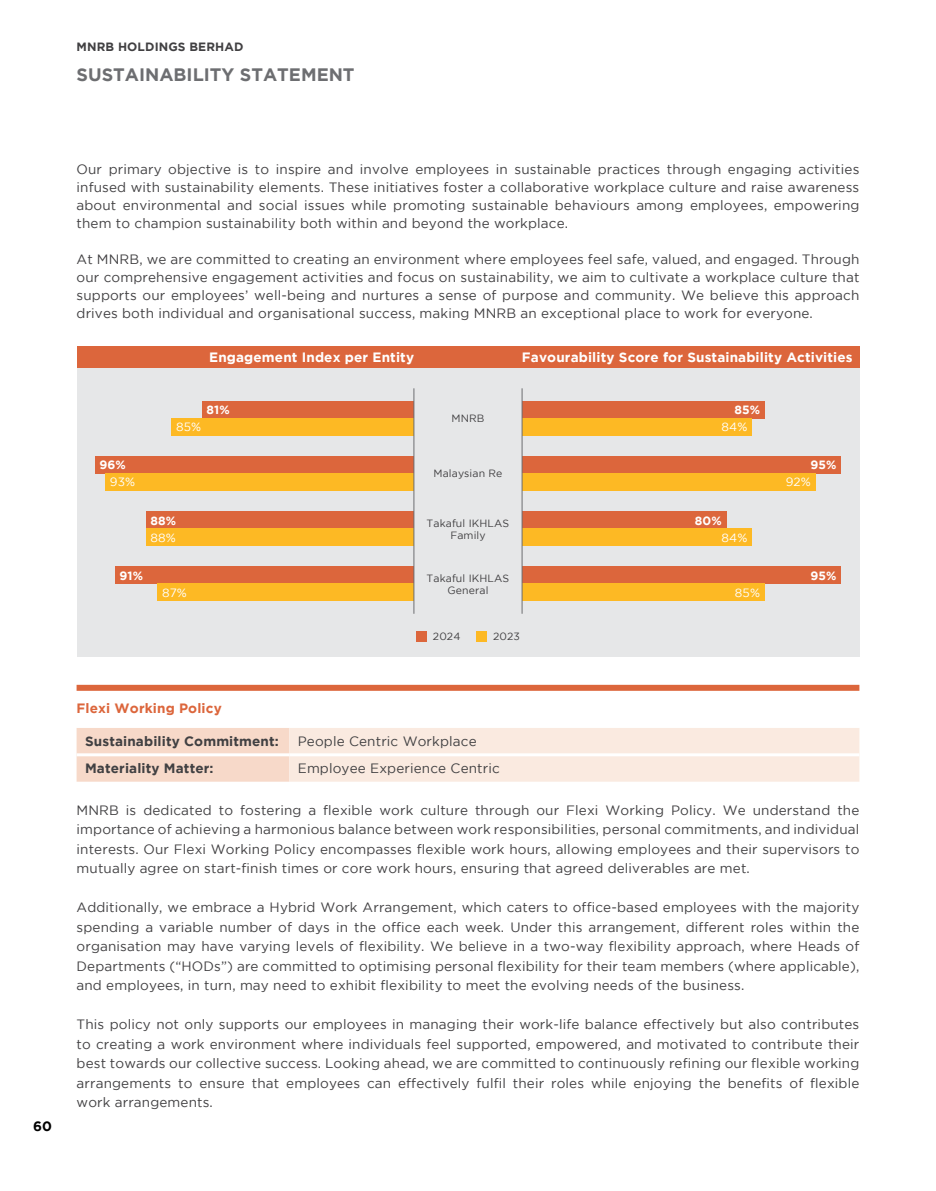
<style>
.page{position:relative;width:936px;height:1191px;background:#fff}
.page>*{position:absolute;margin:0;border:0;box-sizing:border-box;transform-origin:0 0}
.t1{font:700 18px "Gotham";color:#6d6e71}
.t2{font:13.5px/19.5px "Gotham";letter-spacing:.01em;color:#414042;text-align:justify}
.t3{font:700 13.5px "Gotham";letter-spacing:.01em;color:#fff}
.t4{font:700 13.5px "Gotham";letter-spacing:.01em;color:#414042}
.t5{font:700 13.5px "Gotham";letter-spacing:.01em;color:#dc663c}
.t6{font:700 13.5px "Gotham";color:#000}
.t7{font:700 12px "Gotham";letter-spacing:.01em;color:#fff}
.t8{font:12px "Gotham";letter-spacing:.01em;color:#fff}
.t9{font:700 12px "Gotham";letter-spacing:.01em;color:#414042}
.t10{font:10.5px/12px "Gotham";letter-spacing:.01em;color:#414042;text-align:center}
</style>
<div class="page">
<div style="left:77px;top:347px;width:782px;height:310px;background:#e6e7e8"></div>
<div style="left:77px;top:347px;width:782px;height:21px;background:#dc663c"></div>
<div style="left:416px;top:631px;width:10px;height:10px;background:#dc663c"></div>
<div style="left:476px;top:631px;width:11px;height:10px;background:#fdb924"></div>
<div style="left:202px;top:401px;width:212px;height:17px;background:#dc663c"></div>
<div style="left:172px;top:418px;width:242px;height:17px;background:#fdb924"></div>
<div style="left:95px;top:456px;width:319px;height:17px;background:#dc663c"></div>
<div style="left:106px;top:473px;width:308px;height:17px;background:#fdb924"></div>
<div style="left:146px;top:511px;width:268px;height:17px;background:#dc663c"></div>
<div style="left:146px;top:528px;width:268px;height:18px;background:#fdb924"></div>
<div style="left:115px;top:567px;width:299px;height:17px;background:#dc663c"></div>
<div style="left:158px;top:584px;width:256px;height:17px;background:#fdb924"></div>
<div style="left:522px;top:401px;width:242px;height:17px;background:#dc663c"></div>
<div style="left:522px;top:418px;width:229px;height:17px;background:#fdb924"></div>
<div style="left:522px;top:456px;width:318px;height:17px;background:#dc663c"></div>
<div style="left:522px;top:473px;width:293px;height:17px;background:#fdb924"></div>
<div style="left:522px;top:511px;width:204px;height:17px;background:#dc663c"></div>
<div style="left:522px;top:528px;width:229px;height:18px;background:#fdb924"></div>
<div style="left:522px;top:567px;width:318px;height:17px;background:#dc663c"></div>
<div style="left:522px;top:584px;width:242px;height:17px;background:#fdb924"></div>
<div style="left:77px;top:685px;width:782px;height:6px;background:#dc663c"></div>
<svg style="left:77px;top:728px;width:782px;height:53px;background:#f9e5d9"></svg>
<hr style="left:77px;top:753px;width:212px;height:3px;background:#fff">
<hr style="left:289px;top:753px;width:570px;height:3px;background:#fff">
<hr style="left:413px;top:388px;width:1px;height:226px;background:#6d6e71">
<hr style="left:522px;top:388px;width:1px;height:226px;background:#6d6e71">
<p class="t9" style="left:77px;top:40px;width:168px">MNRB HOLDINGS BERHAD</p>
<h1 class="t1" style="left:77px;top:64px;width:279px">SUSTAINABILITY STATEMENT</h1>
<p class="t6" style="left:33px;top:1118px;width:20px">60</p>
<p class="t2" style="left:77px;top:160px;width:784px;line-height:18px">Our primary objective is to inspire and involve employees in sustainable practices through engaging activities infused with sustainability elements. These initiatives foster a collaborative workplace culture and raise awareness about environmental and social issues while promoting sustainable behaviours among employees, empowering them to champion sustainability both within and beyond the workplace.</p>
<p class="t2" style="left:77px;top:250px;width:784px;line-height:18px">At MNRB, we are committed to creating an environment where employees feel safe, valued, and engaged. Through our comprehensive engagement activities and focus on sustainability, we aim to cultivate a workplace culture that supports our employees’ well-being and nurtures a sense of purpose and community. We believe this approach drives both individual and organisational success, making MNRB an exceptional place to work for everyone.</p>
<p class="t3" style="left:209px;top:350px;width:206px">Engagement Index per Entity</p>
<p class="t3" style="left:522px;top:350px;width:332px">Favourability Score for Sustainability Activities</p>
<p class="t7" style="left:206px;top:403px;width:25px">81%</p>
<p class="t8" style="left:176px;top:420px;width:27px">85%</p>
<p class="t10" style="left:451px;top:412px;width:34px">MNRB</p>
<p class="t7" style="left:734px;top:403px;width:27px">85%</p>
<p class="t8" style="left:721px;top:420px;width:27px">84%</p>
<p class="t7" style="left:99px;top:458px;width:28px">96%</p>
<p class="t8" style="left:110px;top:475px;width:27px">93%</p>
<p class="t7" style="left:150px;top:513px;width:27px">88%</p>
<p class="t8" style="left:150px;top:530px;width:27px">88%</p>
<p class="t7" style="left:119px;top:568px;width:25px">91%</p>
<p class="t8" style="left:162px;top:586px;width:26px">87%</p>
<p class="t10" style="left:433px;top:467px;width:70px">Malaysian Re</p>
<p class="t10" style="left:426px;top:516px;width:84px">Takaful IKHLAS<br>Family</p>
<p class="t10" style="left:426px;top:572px;width:84px">Takaful IKHLAS<br>General</p>
<p class="t7" style="left:695px;top:513px;width:28px">80%</p>
<p class="t8" style="left:721px;top:530px;width:27px">84%</p>
<p class="t8" style="left:735px;top:586px;width:27px">85%</p>
<p class="t7" style="left:810px;top:458px;width:28px">95%</p>
<p class="t8" style="left:785px;top:475px;width:27px">92%</p>
<p class="t7" style="left:810px;top:568px;width:28px">95%</p>
<p class="t10" style="left:433px;top:630px;width:29px">2024</p>
<p class="t10" style="left:493px;top:630px;width:28px">2023</p>
<p class="t5" style="left:77px;top:701px;width:147px">Flexi Working Policy</p>
<p class="t4" style="left:85px;top:733px;width:195px">Sustainability Commitment:</p>
<p class="t2" style="left:298px;top:731px;width:180px">People Centric Workplace</p>
<p class="t4" style="left:85px;top:760px;width:130px">Materiality Matter:</p>
<p class="t2" style="left:298px;top:758px;width:203px">Employee Experience Centric</p>
<p class="t2" style="left:77px;top:800px;width:784px">MNRB is dedicated to fostering a flexible work culture through our Flexi Working Policy. We understand the importance of achieving a harmonious balance between work responsibilities, personal commitments, and individual interests. Our Flexi Working Policy encompasses flexible work hours, allowing employees and their supervisors to mutually agree on start-finish times or core work hours, ensuring that agreed deliverables are met.</p>
<p class="t2" style="left:77px;top:897px;width:784px">Additionally, we embrace a Hybrid Work Arrangement, which caters to office-based employees with the majority spending a variable number of days in the office each week. Under this arrangement, different roles within the organisation may have varying levels of flexibility. We believe in a two-way flexibility approach, where Heads of Departments (“HODs”) are committed to optimising personal flexibility for their team members (where applicable), and employees, in turn, may need to exhibit flexibility to meet the evolving needs of the business.</p>
<p class="t2" style="left:77px;top:1014px;width:784px">This policy not only supports our employees in managing their work-life balance effectively but also contributes to creating a work environment where individuals feel supported, empowered, and motivated to contribute their best towards our collective success. Looking ahead, we are committed to continuously refining our flexible working arrangements to ensure that employees can effectively fulfil their roles while enjoying the benefits of flexible work arrangements.</p>
</div>
